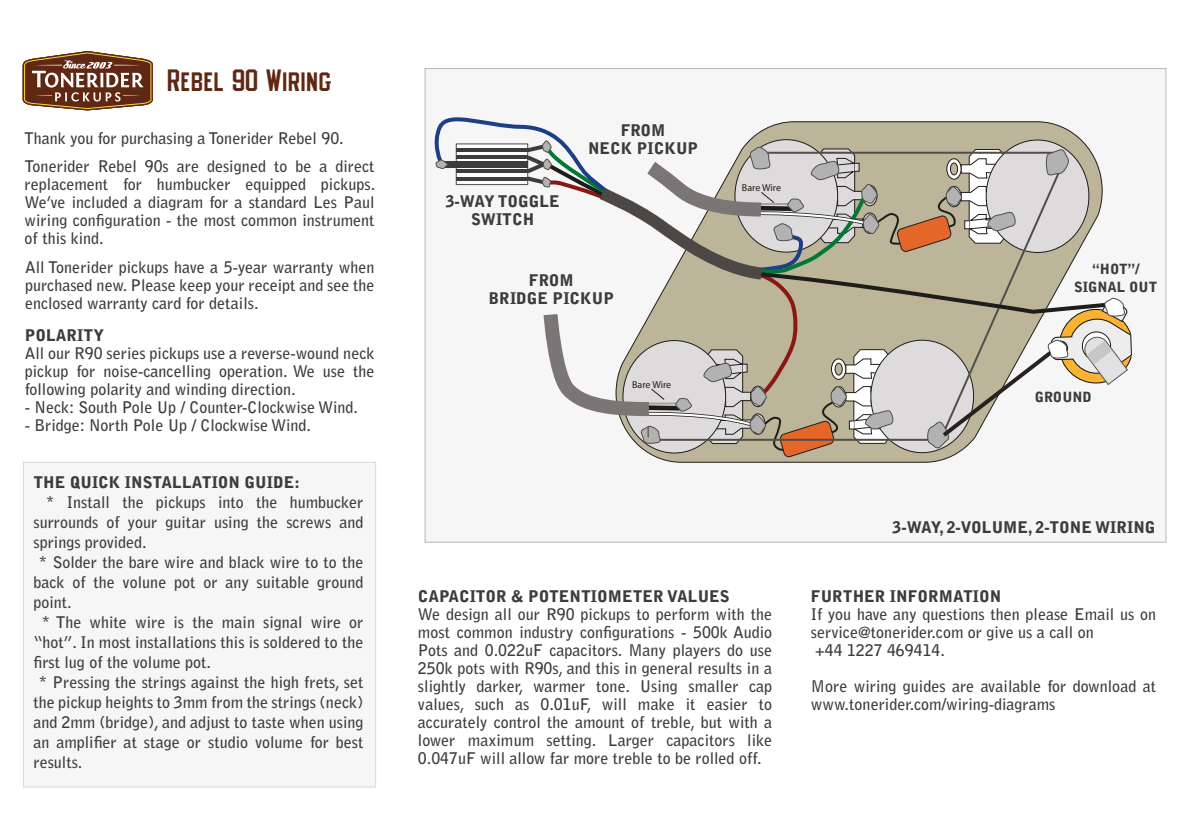
<style>
.page{position:relative;width:1191px;height:840px;background:#fff}
.page>*{position:absolute;margin:0;border:0;box-sizing:border-box;transform-origin:0 0}
.t1{font:27px "LHF Old Block Cond Med";letter-spacing:-.01em;color:#602712}
.t2{font:700 16px/18px "Bell Gothic Std";color:#3c3c3b;text-align:justify}
.t3{font:900 16px/18px "Bell Gothic Std";color:#3c3c3b;text-align:center}
.t4{font:900 14px/18px "Bell Gothic Std";color:#3c3c3b;text-align:center}
.t5{font:10px "Myriad Pro";letter-spacing:-.005em;color:#1d1d1b}
</style>
<div class="page">
<svg style="left:22px;top:51px;width:131px;height:60px"></svg>
<div style="left:425px;top:68px;width:741px;height:474px;background:#f6f6f6;border:1px solid #b9b5b5"></div>
<div style="left:23px;top:461px;width:353px;height:326px;background:#f6f6f6;border:1px solid #dadada"></div>
<svg style="left:426px;top:105px;width:706px;height:353px"></svg>
<h1 class="t1" style="left:167px;top:65px;width:167px">Rebel 90 Wiring</h1>
<p class="t2" style="left:24px;top:129px;width:321px">Thank you for purchasing a Tonerider Rebel 90.</p>
<p class="t2" style="left:25px;top:157px;width:352px">Tonerider Rebel 90s are designed to be a direct replacement for humbucker equipped pickups.<br>We’ve included a diagram for a standard Les Paul wiring configuration - the most common instrument of this kind.</p>
<p class="t2" style="left:25px;top:258px;width:351px">All Tonerider pickups have a 5-year warranty when purchased new. Please keep your receipt and see the enclosed warranty card for details.</p>
<p class="t3" style="left:25px;top:326px;width:81px">POLARITY</p>
<p class="t2" style="left:25px;top:344px;width:351px">All our R90 series pickups use a reverse-wound neck pickup for noise-cancelling operation. We use the following polarity and winding direction.</p>
<p class="t2" style="left:25px;top:398px;width:335px">- Neck: South Pole Up / Counter-Clockwise Wind.</p>
<p class="t2" style="left:25px;top:416px;width:288px">- Bridge: North Pole Up / Clockwise Wind.</p>
<p class="t3" style="left:33px;top:473px;width:268px">THE QUICK INSTALLATION GUIDE:</p>
<p class="t2" style="left:46px;top:493px;width:319px">* Install the pickups into the humbucker</p>
<p class="t2" style="left:33px;top:513px;width:331px">surrounds of your guitar using the screws and</p>
<p class="t2" style="left:33px;top:533px;width:115px">springs provided.</p>
<p class="t2" style="left:39px;top:553px;width:326px">* Solder the bare wire and black wire to to the</p>
<p class="t2" style="left:33px;top:573px;width:331px">back of the volune pot or any suitable ground</p>
<p class="t2" style="left:33px;top:593px;width:40px">point.</p>
<p class="t2" style="left:42px;top:613px;width:323px">* The white wire is the main signal wire or</p>
<p class="t2" style="left:33px;top:633px;width:331px">“hot”. In most installations this is soldered to the</p>
<p class="t2" style="left:33px;top:653px;width:179px">first lug of the volume pot.</p>
<p class="t2" style="left:38px;top:673px;width:326px">* Pressing the strings against the high frets, set</p>
<p class="t2" style="left:33px;top:693px;width:331px">the pickup heights to 3mm from the strings (neck)</p>
<p class="t2" style="left:33px;top:713px;width:331px">and 2mm (bridge), and adjust to taste when using</p>
<p class="t2" style="left:33px;top:733px;width:331px">an amplifier at stage or studio volume for best</p>
<p class="t2" style="left:33px;top:753px;width:50px">results.</p>
<p class="t3" style="left:446px;top:192px;width:116px">3-WAY TOGGLE<br>SWITCH</p>
<p class="t3" style="left:588px;top:121px;width:112px">FROM<br>NECK PICKUP</p>
<p class="t5" style="left:742px;top:181px;width:41px">Bare Wire</p>
<p class="t3" style="left:488px;top:271px;width:127px">FROM<br>BRIDGE PICKUP</p>
<p class="t4" style="left:1074px;top:260px;width:85px">“HOT”/<br>SIGNAL OUT</p>
<p class="t5" style="left:632px;top:378px;width:41px">Bare Wire</p>
<p class="t4" style="left:1034px;top:388px;width:59px">GROUND</p>
<p class="t3" style="left:418px;top:587px;width:313px">CAPACITOR &amp; POTENTIOMETER VALUES</p>
<p class="t2" style="left:418px;top:604px;width:356px">We design all our R90 pickups to perform with the most common industry configurations - 500k Audio Pots and 0.022uF capacitors. Many players do use 250k pots with R90s, and this in general results in a slightly darker, warmer tone. Using smaller cap values, such as 0.01uF, will make it easier to accurately control the amount of treble, but with a lower maximum setting. Larger capacitors like 0.047uF will allow far more treble to be rolled off.</p>
<p class="t3" style="left:892px;top:518px;width:264px">3-WAY, 2-VOLUME, 2-TONE WIRING</p>
<p class="t3" style="left:811px;top:587px;width:192px">FURTHER INFORMATION</p>
<p class="t2" style="left:811px;top:604px;width:347px;text-align:left">If you have any questions then please Email us on service@tonerider.com or give us a call on<br>+44 1227 469414.</p>
<p class="t2" style="left:811px;top:676px;width:347px">More wiring guides are available for download at www.tonerider.com/wiring-diagrams</p>
</div>
